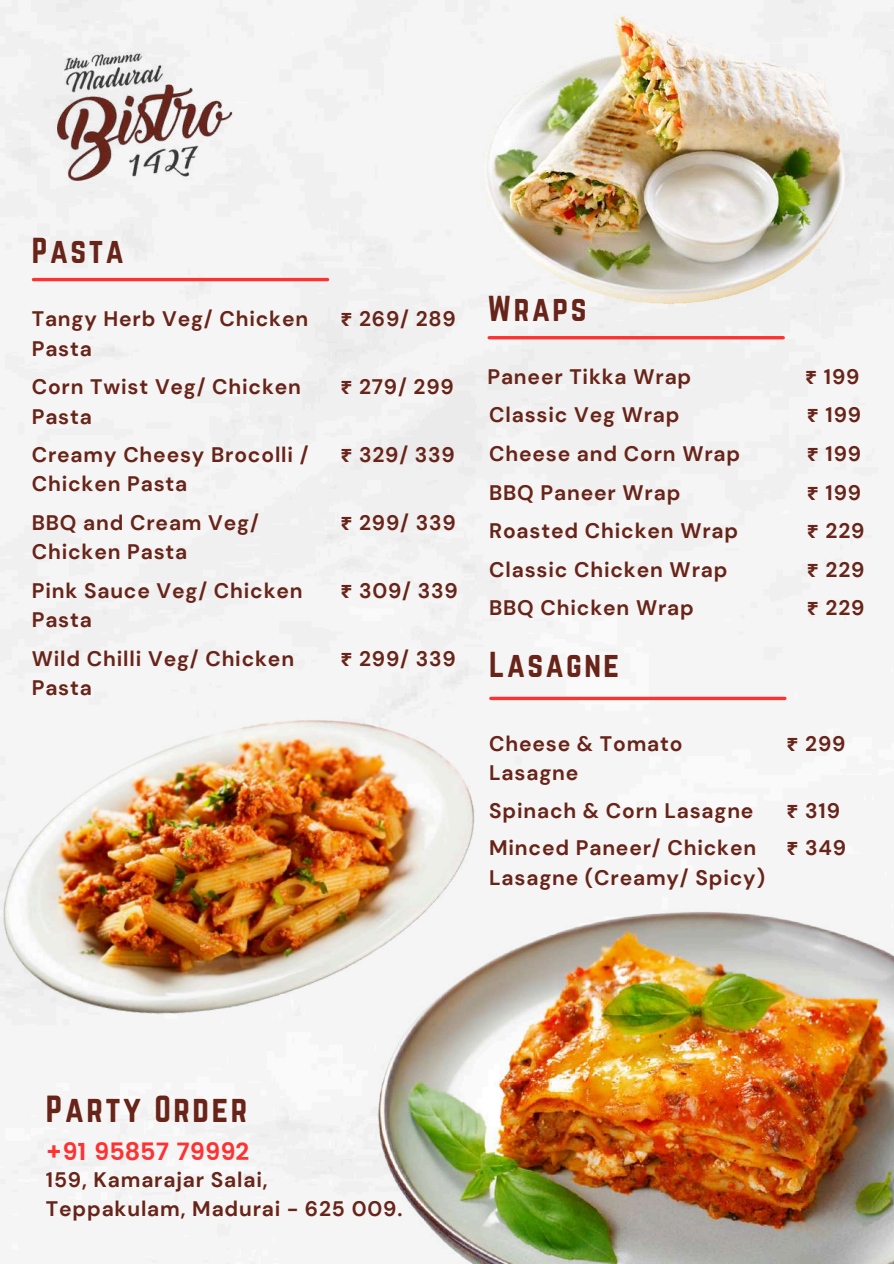
<style>
.page{position:relative;width:894px;height:1264px;background:#fff}
.page>*{position:absolute;margin:0;border:0;box-sizing:border-box;transform-origin:0 0}
.t1{font:33px "Norwester";letter-spacing:.08em;color:#682419}
.t2{font:31.5px "Norwester";letter-spacing:.08em;color:#682419}
.t3{font:600 24px "Poppins";color:#ff3131}
.t4{font:700 21px/29.2px "DM Sans";letter-spacing:.04em;color:#682419}
.s1{font-family:"Noto Sans Gurmukhi"}
.s2{font-family:"Norwester";font-weight:400;font-size:31.5px}
</style>
<div class="page">
<div style="left:0;top:0;width:879px;height:1263px;background:#f5f5f5"></div>
<img style="left:35px;top:11px;width:211px;height:211px">
<hr style="left:33px;top:278px;width:294px;height:3px;background:#ff3131">
<img style="left:388px;top:0;width:505px;height:354px">
<img style="left:0;top:619px;width:524px;height:443px">
<svg style="left:490px;top:696px;width:294px;height:4px"></svg>
<img style="left:315px;top:896px;width:578px;height:367px">
<h2 class="t2" style="left:32px;top:232px;width:93px">Pasta</h2>
<h2 class="t2" style="left:487px;top:290px;width:101px">Wraps</h2>
<p class="t4" style="left:32px;top:304px;width:278px">Tangy Herb Veg/ Chicken<br>Pasta</p>
<p class="t4" style="left:340px;top:304px;width:117px"><span class="s1">₹</span> 269/ 289</p>
<p class="t4" style="left:32px;top:372px;width:271px">Corn Twist Veg/ Chicken<br>Pasta</p>
<p class="t4" style="left:340px;top:372px;width:115px"><span class="s1">₹</span> 279/ 299</p>
<p class="t4" style="left:32px;top:440px;width:278px">Creamy Cheesy Brocolli /<br>Chicken Pasta</p>
<p class="t4" style="left:340px;top:440px;width:116px"><span class="s1">₹</span> 329/ 339</p>
<p class="t4" style="left:32px;top:508px;width:228px">BBQ and Cream Veg/<br>Chicken Pasta</p>
<p class="t4" style="left:340px;top:508px;width:117px"><span class="s1">₹</span> 299/ 339</p>
<p class="t4" style="left:32px;top:576px;width:272px">Pink Sauce Veg/ Chicken<br>Pasta</p>
<p class="t4" style="left:340px;top:576px;width:119px"><span class="s1">₹</span> 309/ 339</p>
<p class="t4" style="left:32px;top:644px;width:264px">Wild Chilli Veg/ Chicken<br>Pasta</p>
<p class="t4" style="left:340px;top:644px;width:280px"><span class="s1">₹</span> 299/ 339 <span class="s2">Lasagne</span></p>
<p class="t4" style="left:487px;top:362px;width:205px">Paneer Tikka Wrap</p>
<p class="t4" style="left:805px;top:362px;width:56px"><span class="s1">₹</span> 199</p>
<p class="t4" style="left:489px;top:400px;width:192px">Classic Veg Wrap</p>
<p class="t4" style="left:806px;top:400px;width:56px"><span class="s1">₹</span> 199</p>
<p class="t4" style="left:489px;top:439px;width:252px">Cheese and Corn Wrap</p>
<p class="t4" style="left:806px;top:439px;width:56px"><span class="s1">₹</span> 199</p>
<p class="t4" style="left:489px;top:477px;width:193px">BBQ Paneer Wrap</p>
<p class="t4" style="left:806px;top:477px;width:56px"><span class="s1">₹</span> 199</p>
<p class="t4" style="left:489px;top:516px;width:250px">Roasted Chicken Wrap</p>
<p class="t4" style="left:806px;top:516px;width:59px"><span class="s1">₹</span> 229</p>
<p class="t4" style="left:489px;top:555px;width:240px">Classic Chicken Wrap</p>
<p class="t4" style="left:806px;top:555px;width:59px"><span class="s1">₹</span> 229</p>
<p class="t4" style="left:489px;top:593px;width:206px">BBQ Chicken Wrap</p>
<p class="t4" style="left:806px;top:593px;width:59px"><span class="s1">₹</span> 229</p>
<h1 class="t1" style="left:46px;top:1088px;width:203px">Party Order</h1>
<p class="t3" style="left:46px;top:1137px;width:205px">+91 95857 79992</p>
<p class="t4" style="left:46px;top:1165px;width:358px">159, Kamarajar Salai,<br>Teppakulam, Madurai - 625 009.</p>
<p class="t4" style="left:489px;top:729px;width:195px">Cheese &amp; Tomato<br>Lasagne</p>
<p class="t4" style="left:786px;top:729px;width:60px"><span class="s1">₹</span> 299</p>
<p class="t4" style="left:489px;top:796px;width:266px">Spinach &amp; Corn Lasagne</p>
<p class="t4" style="left:786px;top:796px;width:55px"><span class="s1">₹</span> 319</p>
<p class="t4" style="left:489px;top:833px;width:277px">Minced Paneer/ Chicken<br>Lasagne (Creamy/ Spicy)</p>
<p class="t4" style="left:786px;top:833px;width:61px"><span class="s1">₹</span> 349</p>
</div>
